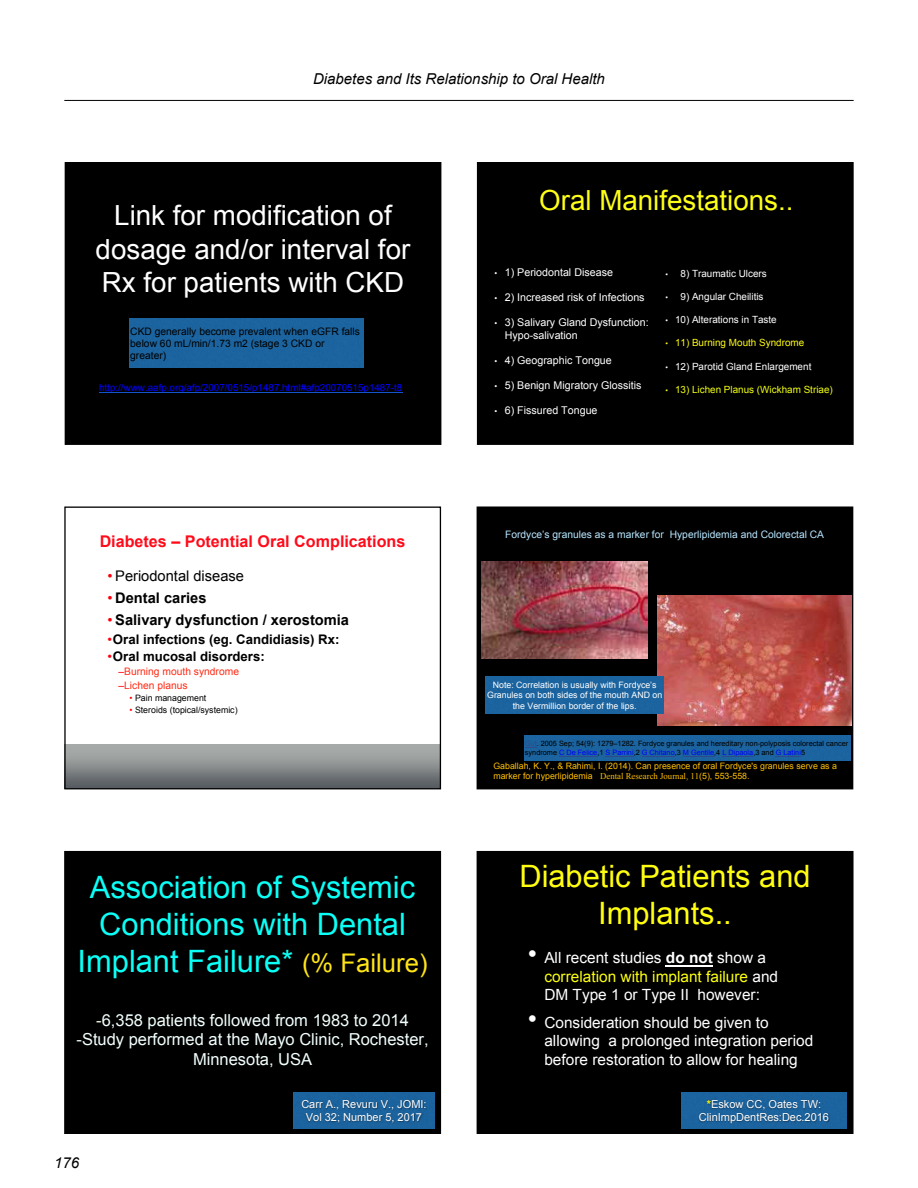
<style>
.page{position:relative;width:918px;height:1188px;background:#fff}
.page>*{position:absolute;margin:0;border:0;box-sizing:border-box;transform-origin:0 0}
.t1{font:30.75px/37px "Arial";color:#0bfff7;text-align:center}
.t2{font:30.75px/37px "Arial";color:#fffe11;text-align:center}
.t3{font:27.75px/33.3px "Arial";color:#fff;text-align:center}
.t4{font:27.75px "Arial";color:#feff18}
.t5{font:16.5px/19.8px "Arial";color:#f2fffe;text-align:center}
.t6{font:700 16.2px "Arial";color:#ff0b1a}
.t7{font:15.45px/18.5px "Arial";color:#fff}
.t8{font:italic 15px "Arial";color:#000}
.t9{font:700 14.7px "Arial";color:#000}
.t10{font:14.7px "Arial";color:#000}
.t11{font:700 13.2px "Arial";color:#000}
.t12{font:10.95px/13.2px "Arial";color:#fff;text-align:center}
.t13{font:10.65px/12.9px "Arial";color:#fff}
.t14{font:10.2px/12.3px "Arial";color:#000}
.t15{font:10.2px "Arial";color:#b7e7ff}
.t16{font:10.2px/13.6px "Arial";color:#ff2b16}
.t17{font:9.9px "Arial";color:#fff}
.t18{font:9.9px "Arial";color:#00f}
.t19{font:9.9px "Arial";color:#f3ff10}
.t20{font:9.9px "Arial";color:#fffd13}
.t21{font:8.85px/10.5px "Arial";color:#ffc000}
.t22{font:8.85px/10.5px "Arial";color:#fff;text-align:center}
.t23{font:8.85px "Arial";color:#000}
.t24{font:7.35px/8.9px "Arial";color:#000}
.s1{color:#fe000c}
.s2{font-weight:400;color:#fe000c}
.s3{font-size:25.65px;color:#ffe517}
.s4{color:#faffe9}
.s5{font-size:8.1px}
.s6{font-size:7.5px}
.s7{color:#2f4a8b}
.s8{color:#00f}
.s9{font-family:"Times"}
.s10{font-size:26.4px}
.s11{font-weight:700}
.s12{color:#fcff0f}
.s13{font-weight:700;color:#fffe06}
</style>
<div class="page">
<div style="left:477px;top:852px;width:376px;height:281px;background:#000"></div>
<hr style="left:666px;top:965px;width:47px;height:2px;background:#fff">
<div style="left:682px;top:1092px;width:164px;height:37px;background:#1c649f"></div>
<img style="left:707px;top:1093px;width:140px;height:18px">
<img style="left:698px;top:1107px;width:124px;height:17px">
<img style="left:822px;top:1107px;width:17px;height:16px">
<div style="left:477px;top:851px;width:377px;height:283px;border:1px solid #000"></div>
<div style="left:65px;top:852px;width:375px;height:281px;background:#000"></div>
<div style="left:294px;top:1092px;width:140px;height:37px;background:#1c649f"></div>
<img style="left:301px;top:1093px;width:134px;height:18px">
<img style="left:301px;top:1107px;width:114px;height:17px">
<img style="left:415px;top:1107px;width:17px;height:16px">
<div style="left:64px;top:851px;width:377px;height:283px;border:1px solid #000"></div>
<div style="left:477px;top:507px;width:376px;height:282px;background:#000"></div>
<img style="left:657px;top:595px;width:194px;height:131px">
<img style="left:482px;top:562px;width:165px;height:96px">
<div style="left:486px;top:677px;width:178px;height:37px;background:#1c649f"></div>
<div style="left:524px;top:736px;width:326px;height:24px;background:#1c649f"></div>
<svg style="left:525px;top:747px;width:12px;height:1px"></svg>
<hr style="left:559px;top:756px;width:38px;height:1px;background:#2f4a8b">
<svg style="left:606px;top:756px;width:28px;height:1px"></svg>
<hr style="left:642px;top:756px;width:33px;height:1px;background:#2f4a8b">
<hr style="left:683px;top:756px;width:31px;height:1px;background:#2f4a8b">
<hr style="left:722px;top:756px;width:31px;height:1px;background:#2f4a8b">
<svg style="left:776px;top:756px;width:25px;height:1px"></svg>
<div style="left:65px;top:745px;width:375px;height:44px;background:linear-gradient(to bottom,#b4b7b4,#585d63)"></div>
<div style="left:64px;top:507px;width:377px;height:282px;border:1px solid #000"></div>
<div style="left:478px;top:163px;width:375px;height:281px;background:#000"></div>
<div style="left:477px;top:162px;width:377px;height:283px;border:1px solid #000"></div>
<div style="left:65px;top:163px;width:376px;height:281px;background:#000"></div>
<hr style="left:99px;top:392px;width:303px;height:1px;background:#15c">
<div style="left:129px;top:319px;width:235px;height:48px;background:#1c649f"></div>
<div style="left:65px;top:162px;width:376px;height:283px;border:1px solid #000"></div>
<hr style="left:64px;top:100px;width:790px;height:1px;background:#000">
<p class="t8" style="left:313px;top:69px;width:293px">Diabetes and Its Relationship to Oral Health</p>
<p class="t3" style="left:96px;top:199px;width:316px">Link for modification of dosage and/or interval for<br>Rx for patients with CKD</p>
<p class="t14" style="left:130px;top:325px;width:231px">CKD generally become prevalent when eGFR falls below 60 mL/min/1.73 m2 (stage 3 CKD or greater)</p>
<p class="t18" style="left:99px;top:382px;width:305px">http://www.aafp.org/afp/2007/0515/p1487.html#afp20070515p1487-t8</p>
<p class="t6" style="left:100px;top:531px;width:307px">Diabetes – Potential Oral Complications</p>
<p class="t10" style="left:108px;top:566px;width:138px"><span class="s1">•</span> Periodontal disease</p>
<p class="t9" style="left:108px;top:588px;width:101px"><span class="s2">•</span> Dental caries</p>
<p class="t9" style="left:108px;top:610px;width:243px"><span class="s2">•</span> Salivary dysfunction / xerostomia</p>
<p class="t11" style="left:108px;top:631px;width:234px"><span class="s2">•</span>Oral infections (eg. Candidiasis) Rx:</p>
<p class="t11" style="left:108px;top:648px;width:159px"><span class="s2">•</span>Oral mucosal disorders:</p>
<p class="t16" style="left:118px;top:665px;width:122px"><span class="s1">–</span>Burning mouth syndrome <span class="s1">–</span>Lichen planus</p>
<p class="t23" style="left:130px;top:692px;width:78px"><span class="s1">•</span> Pain management</p>
<p class="t23" style="left:130px;top:704px;width:110px"><span class="s1">•</span> Steroids (topical/systemic)</p>
<p class="t1" style="left:78px;top:869px;width:351px">Association of Systemic<br>Conditions with Dental<br>Implant Failure* <span class="s3">(% Failure)</span></p>
<p class="t5" style="left:77px;top:1010px;width:354px"><span class="s4">-</span>6,358 patients followed from 1983 to 2014 -Study performed at the Mayo Clinic, Rochester,<br>Minnesota, USA</p>
<p class="t12" style="left:301px;top:1098px;width:127px">Carr A., Revuru V., JOMI:<br>Vol 32; Number 5, 2017</p>
<p class="t8" style="left:54px;top:1153px;width:27px">176</p>
<p class="t4" style="left:539px;top:182px;width:256px">Oral Manifestations..</p>
<p class="t13" style="left:494px;top:266px;width:120px"><span class="s5">•</span> 1) Periodontal Disease</p>
<p class="t13" style="left:494px;top:291px;width:152px"><span class="s5">•</span> 2) Increased risk of Infections</p>
<p class="t13" style="left:505px;top:316px;width:145px;text-indent:-10px"><span class="s5">•</span> 3) Salivary Gland Dysfunction:<br>Hypo-salivation</p>
<p class="t13" style="left:494px;top:354px;width:119px"><span class="s5">•</span> 4) Geographic Tongue</p>
<p class="t13" style="left:494px;top:379px;width:149px"><span class="s5">•</span> 5) Benign Migratory Glossitis</p>
<p class="t13" style="left:494px;top:404px;width:105px"><span class="s5">•</span> 6) Fissured Tongue</p>
<p class="t17" style="left:666px;top:267px;width:103px"><span class="s6">•</span> 8) Traumatic Ulcers</p>
<p class="t17" style="left:666px;top:290px;width:100px"><span class="s6">•</span> 9) Angular Cheilitis</p>
<p class="t17" style="left:666px;top:313px;width:113px"><span class="s6">•</span> 10) Alterations in Taste</p>
<p class="t20" style="left:666px;top:336px;width:140px"><span class="s6">•</span> 11) Burning Mouth Syndrome</p>
<p class="t17" style="left:666px;top:360px;width:147px"><span class="s6">•</span> 12) Parotid Gland Enlargement</p>
<p class="t19" style="left:666px;top:383px;width:169px"><span class="s6">•</span> 13) Lichen Planus (Wickham Striae)</p>
<p class="t15" style="left:505px;top:528px;width:321px">Fordyce’s granules as a marker for Hyperlipidemia and Colorectal CA</p>
<p class="t22" style="left:487px;top:680px;width:177px">Note: Correlation is usually with Fordyce’s<br>Granules on both sides of the mouth AND on the Vermillion border of the lips.</p>
<p class="t24" style="left:525px;top:739px;width:325px"><span class="s7">Gut</span>. 2005 Sep; 54(9): 1279–1282. Fordyce granules and hereditary non-polyposis colorectal cancer syndrome <span class="s8">C De Felice</span>,1 <span class="s8">S Parrini</span>,2 <span class="s8">G Chitano</span>,3 <span class="s8">M Gentile</span>,4 <span class="s8">L Dipaola</span>,3 and <span class="s8">G Latini</span>5</p>
<p class="t21" style="left:493px;top:760px;width:345px">Gaballah, K. Y., &amp; Rahimi, I. (2014). Can presence of oral Fordyce's granules serve as a marker for hyperlipidemia <span class="s9">Dental Research Journal, 11</span>(5), 553-558.</p>
<p class="t2" style="left:519px;top:858px;width:293px">Diabetic Patients and<br>Implants..</p>
<p class="t7" style="left:544px;top:949px;width:235px;text-indent:-17px"><span class="s10">•</span> All recent studies <span class="s11">do not</span> show a <span class="s12">correlation with implant failure</span> and<br>DM Type 1 or Type II however:</p>
<p class="t7" style="left:544px;top:1013px;width:270px;text-indent:-17px"><span class="s10">•</span> Consideration should be given to allowing a prolonged integration period before restoration to allow for healing</p>
<p class="t12" style="left:699px;top:1098px;width:132px"><span class="s13">*</span>Eskow CC, Oates TW:<br>ClinImpDentRes:Dec.2016</p>
</div>
